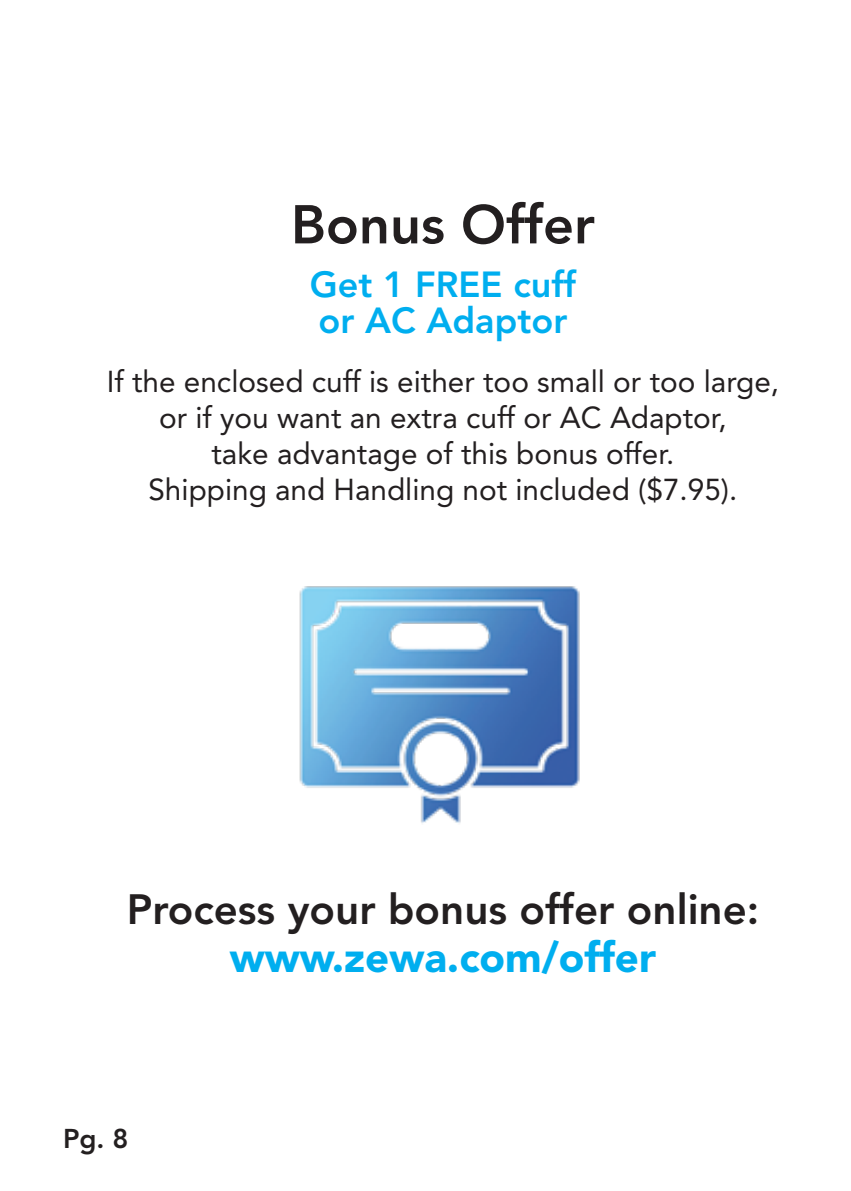
<style>
.page{position:relative;width:851px;height:1191px;background:#fff}
.page>*{position:absolute;margin:0;border:0;box-sizing:border-box;transform-origin:0 0}
.t1{font:800 54px "Avenir LT Std";color:#231f20}
.t2{font:800 42px "Avenir LT Std";color:#231f20}
.t3{font:900 42px "Avenir LT Std";color:#00aeef}
.t4{font:800 36px/36px "Avenir LT Std";color:#00aeef}
.t5{font:30px/36px "Avenir LT Std";color:#231f20;text-align:center}
.t6{font:800 27px "Avenir LT Std";color:#231f20}
</style>
<div class="page">
<img style="left:299px;top:586px;width:281px;height:237px">
<h1 class="t1" style="left:291px;top:193px;width:305px">Bonus Offer</h1>
<p class="t4" style="left:310px;top:267px;width:268px">Get 1 FREE cuff or AC Adaptor</p>
<p class="t5" style="left:107px;top:364px;width:674px">If the enclosed cuff is either too small or too large, or if you want an extra cuff or AC Adaptor,<br>take advantage of this bonus offer.<br>Shipping and Handling not included ($7.95).</p>
<h2 class="t2" style="left:127px;top:884px;width:634px">Process your bonus offer online:</h2>
<h2 class="t3" style="left:230px;top:932px;width:428px">www.zewa.com/offer</h2>
<p class="t6" style="left:63px;top:1123px;width:67px">Pg. 8</p>
</div>
